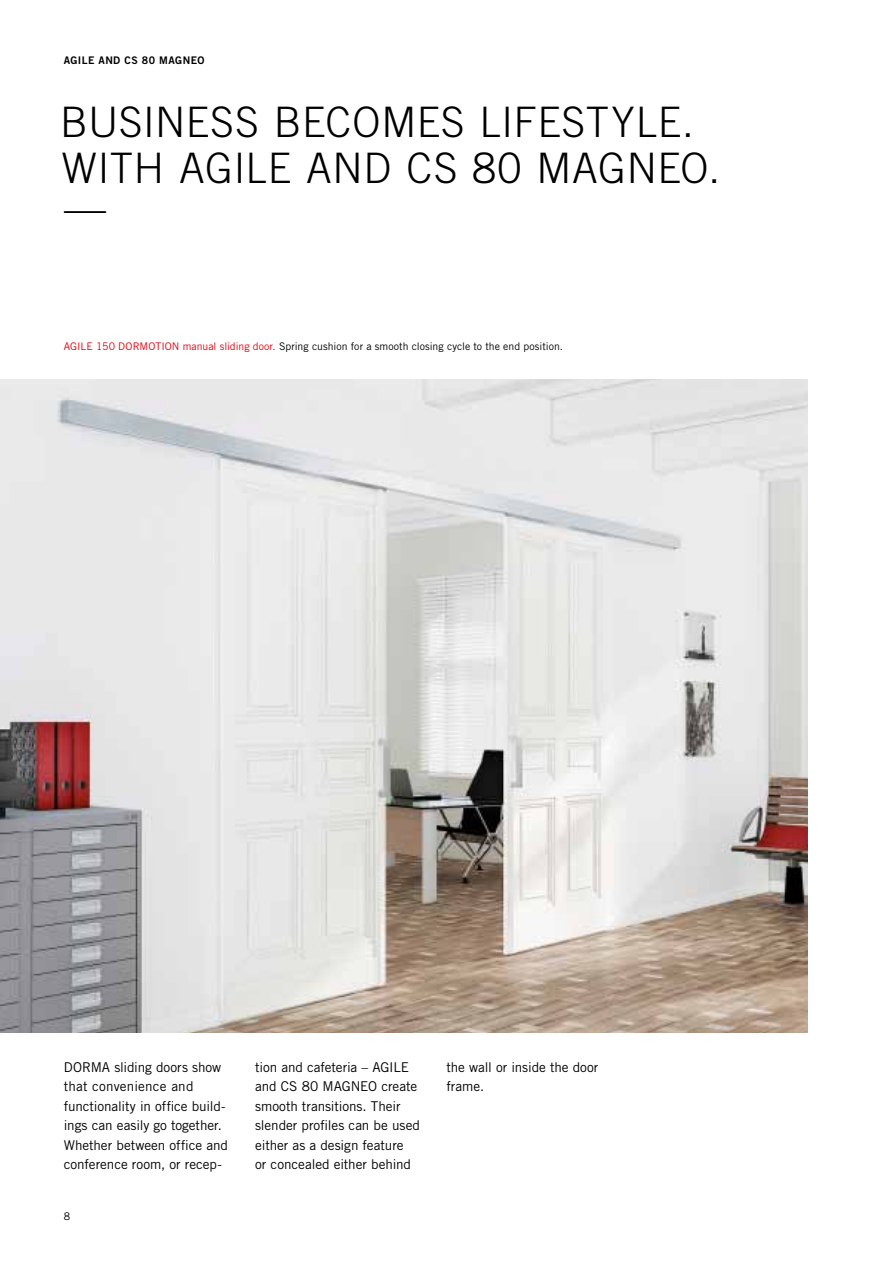
<style>
.page{position:relative;width:893px;height:1263px;background:#fff}
.page>*{position:absolute;margin:0;border:0;box-sizing:border-box;transform-origin:0 0}
.t1{font:300 42px/46.2px "Trade Gothic";letter-spacing:.015em;color:#000}
.t2{font:13.5px/19.5px "Trade Gothic";letter-spacing:-.005em;color:#000}
.t3{font:10.5px "Trade Gothic";color:#000}
.t4{font:10.5px "Trade Gothic Bold Two";letter-spacing:.045em;color:#000}
.t5{font:10.5px "Trade Gothic";color:#e3000f}
.s1{color:#e3000f}
</style>
<div class="page">
<img style="left:0;top:379px;width:808px;height:654px">
<p class="t4" style="left:64px;top:54px;width:142px">AGILE AND CS 80 MAGNEO</p>
<h1 class="t1" style="left:60px;top:98px;width:150px">BUSINESS</h1>
<h1 class="t1" style="left:274px;top:98px;width:25px">BEC</h1>
<h1 class="t1" style="left:352px;top:98px;width:56px">OMES</h1>
<h1 class="t1" style="left:62px;top:98px;width:660px;text-indent:418px">LI FESTYLE.<br>WITH AGILE AND CS 80 MAGN EO.</h1>
<h1 class="t1" style="left:64px;top:184px;width:43px">—</h1>
<p class="t5" style="left:64px;top:340px;width:62px">AGILE 150 DOR</p>
<p class="t3" style="left:140px;top:340px;width:425px"><span class="s1">MOTION manual sliding door.</span> Spring cushion for a smooth closing cycle to the end position.</p>
<p class="t2" style="left:64px;top:1057px;width:166px">Dorma sliding doors show that convenience and functionality in office build&shy;ings can easily go together.<br>Whether between office and conference room, or recep-</p>
<p class="t2" style="left:255px;top:1057px;width:166px">tion and cafeteria – AGILE and CS 80 MAGNEO create smooth transitions. Their slender profiles can be used either as a design feature<br>or concealed either behind</p>
<p class="t2" style="left:446px;top:1057px;width:153px">the wall or inside the door frame.</p>
<p class="t3" style="left:64px;top:1210px;width:8px">8</p>
</div>
